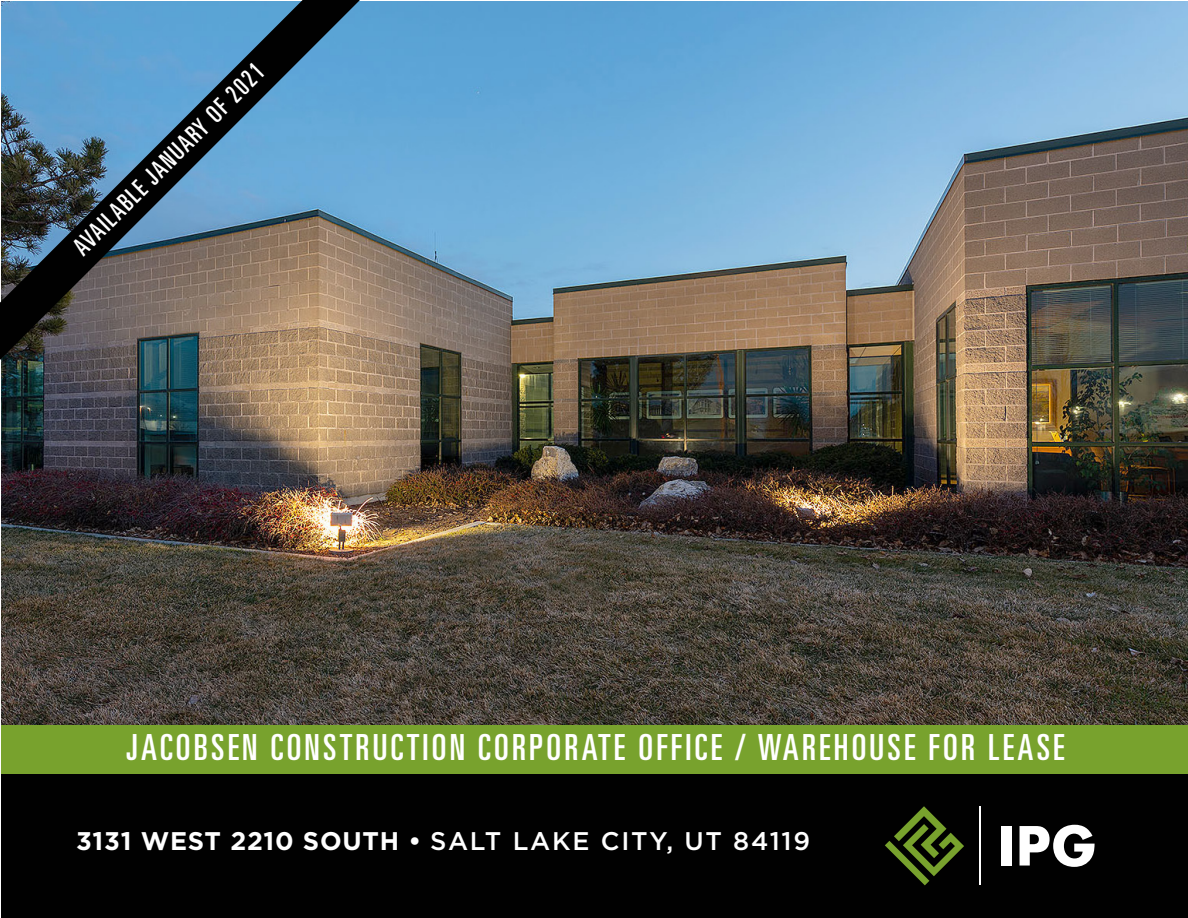
<style>
.page{position:relative;width:1188px;height:918px;background:#fff}
.page>*{position:absolute;margin:0;border:0;box-sizing:border-box;transform-origin:0 0}
.t1{font:ultra-condensed 36px "Univers LT Std";letter-spacing:.09em;color:#fff}
.t2{font:500 25.5px "Gotham";letter-spacing:.07em;color:#fff}
.t3{font:ultra-condensed 24.9px "Univers LT Std";color:#fff}
.s1{font-weight:700}
</style>
<div class="page">
<div style="left:2px;top:768px;width:1186px;height:150px;background:#010101"></div>
<img style="left:1px;top:2px;width:1187px;height:723px">
<img style="left:0;top:0;width:360px;height:360px">
<svg style="left:885px;top:806px;width:79px;height:79px"></svg>
<div style="left:1001px;top:826px;width:10px;height:40px;background:#fff"></div>
<svg style="left:1020px;top:825px;width:75px;height:42px"></svg>
<hr style="left:979px;top:806px;width:2px;height:79px;background:#fff">
<div style="left:2px;top:725px;width:1186px;height:48px;background:#78a22d"></div>
<p class="t3" style="left:67px;top:241px;width:260px;rotate:-45deg">AVAILABLE JANUARY OF 2021</p>
<p class="t1" style="left:126px;top:727px;width:940px">JACOBSEN CONSTRUCTION CORPORATE OFFICE / WAREHOUSE FOR LEASE</p>
<p class="t2" style="left:76px;top:825px;width:736px"><span class="s1">3131 WEST 2210 SOUTH •</span> SALT LAKE CITY, UT 84119</p>
</div>
